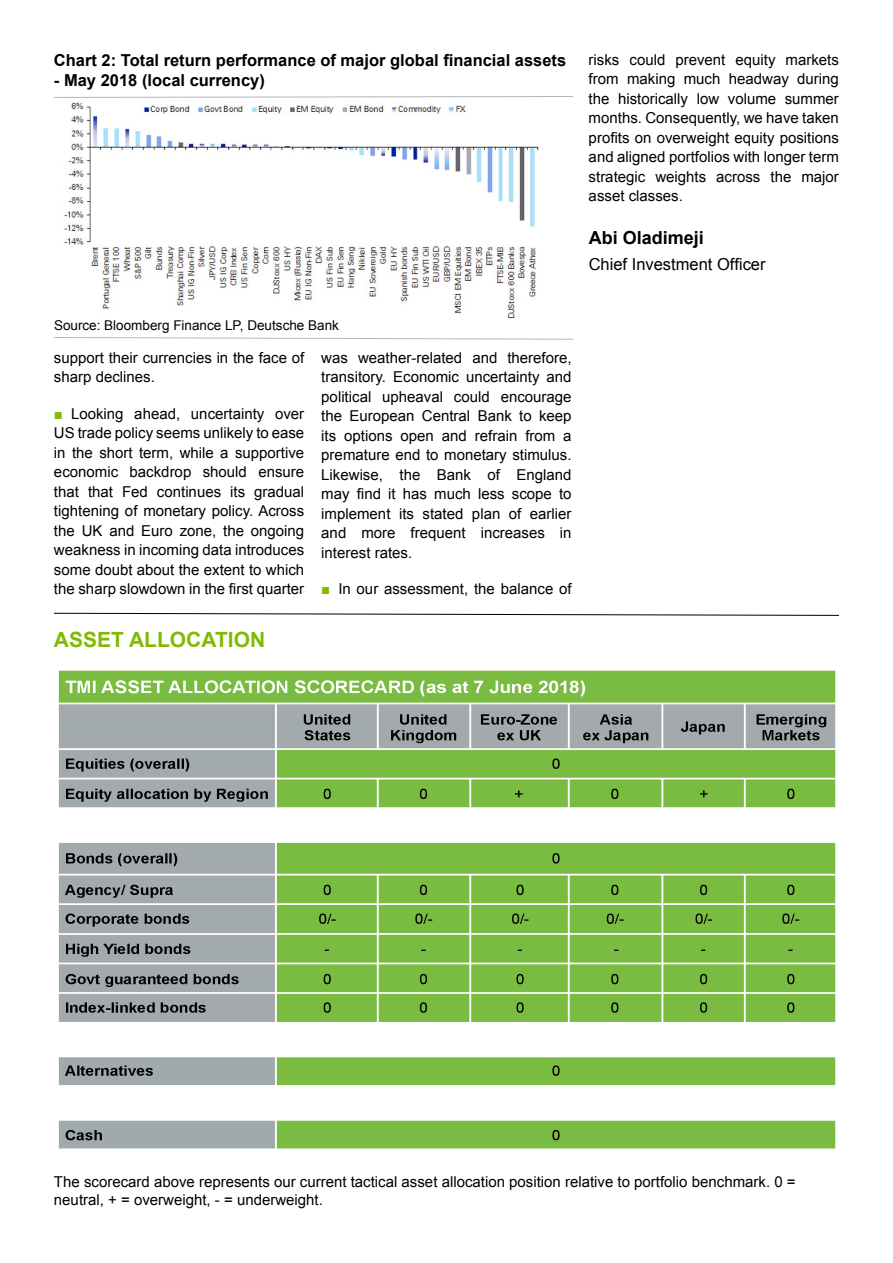
<style>
.page{position:relative;width:893px;height:1263px;background:#fff}
.page>*{position:absolute;margin:0;border:0;box-sizing:border-box;transform-origin:0 0}
.t1{font:700 21px "Arial";color:#7ebb00}
.t2{font:700 18px "Arial";color:#000}
.t3{font:700 16.5px "Arial";color:#000}
.t4{font:16.5px "Arial";color:#000}
.t5{font:15px/19.5px "Arial";color:#000;text-align:justify}
.t6{font:13.5px "Arial";color:#000}
.s1{color:#7fbb00}
</style>
<div class="page">
<img style="left:58px;top:670px;width:778px;height:479px">
<svg style="left:54px;top:612px;width:785px;height:4px"></svg>
<img style="left:64px;top:102px;width:475px;height:217px">
<svg style="left:54px;top:337px;width:519px;height:3px"></svg>
<svg style="left:54px;top:96px;width:520px;height:2px"></svg>
<p class="t3" style="left:54px;top:49px;width:514px">Chart 2: Total return performance of major global financial assets</p>
<p class="t3" style="left:54px;top:69px;width:212px">- May 2018 (local currency)</p>
<p class="t5" style="left:589px;top:50px;width:252px">risks could prevent equity markets from making much headway during the historically low volume summer months. Consequently, we have taken profits on overweight equity positions and aligned portfolios with longer term strategic weights across the major asset classes.</p>
<p class="t2" style="left:589px;top:226px;width:117px">Abi Oladimeji</p>
<p class="t4" style="left:589px;top:254px;width:178px">Chief Investment Officer</p>
<p class="t6" style="left:54px;top:316px;width:286px">Source: Bloomberg Finance LP, Deutsche Bank</p>
<p class="t5" style="left:54px;top:348px;width:252px">support their currencies in the face of sharp declines.</p>
<p class="t5" style="left:54px;top:404px;width:252px"><span class="s1">■</span> Looking ahead, uncertainty over US trade policy seems unlikely to ease in the short term, while a supportive economic backdrop should ensure that that Fed continues its gradual tightening of monetary policy. Across the UK and Euro zone, the ongoing weakness in incoming data introduces some doubt about the extent to which the sharp slowdown in the first quarter</p>
<h1 class="t1" style="left:54px;top:626px;width:213px">ASSET ALLOCATION</h1>
<p class="t5" style="left:321px;top:348px;width:252px">was weather-related and therefore, transitory. Economic uncertainty and political upheaval could encourage the European Central Bank to keep its options open and refrain from a premature end to monetary stimulus.<br>Likewise, the Bank of England may find it has much less scope to implement its stated plan of earlier and more frequent increases in interest rates.</p>
<p class="t5" style="left:321px;top:579px;width:252px"><span class="s1">■</span> In our assessment, the balance of</p>
<p class="t5" style="left:54px;top:1173px;width:743px;line-height:18px">The scorecard above represents our current tactical asset allocation position relative to portfolio benchmark. 0 = neutral, + = overweight, - = underweight.</p>
</div>
